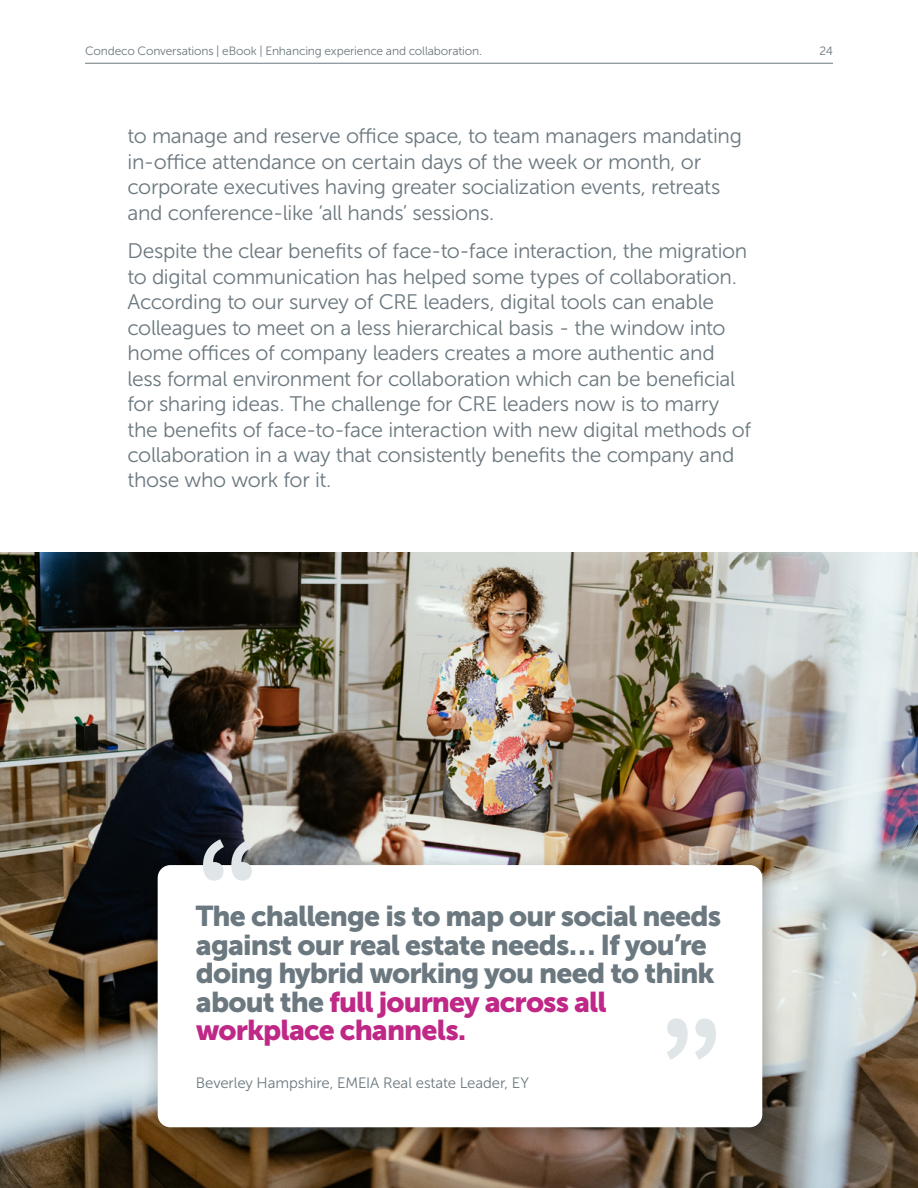
<style>
.page{position:relative;width:918px;height:1188px;background:#fff}
.page>*{position:absolute;margin:0;border:0;box-sizing:border-box;transform-origin:0 0}
.t1{font:700 119.85px "Source Sans Pro";color:#e0e5e8}
.t2{font:28.5px/28.5px "Museo Sans 900";letter-spacing:-.03em;color:#6b787f}
.t3{font:21px/25.5px "Museo Sans 300";letter-spacing:-.015em;color:#6b787f}
.t4{font:15px "Museo Sans 300";letter-spacing:-.01em;color:#6b787f}
.t5{font:12px "Museo Sans 300";letter-spacing:-.015em;color:#6b787f}
.s1{color:#bf2886}
</style>
<div class="page">
<img style="left:0;top:553px;width:918px;height:635px">
<div style="left:143px;top:850px;width:642px;height:301px;background:#000;opacity:.3"></div>
<div style="left:158px;top:865px;width:604px;height:262px;background:#fff;border-radius:13px"></div>
<hr style="left:85px;top:63px;width:748px;height:1px;background:#6b787f">
<p class="t5" style="left:85px;top:44px;width:399px">Condeco Conversations | eBook | Enhancing experience and collaboration.</p>
<p class="t5" style="left:820px;top:44px;width:15px">24</p>
<p class="t3" style="left:128px;top:123px;width:616px">to manage and reserve office space, to team managers mandating in-office attendance on certain days of the week or month, or corporate executives having greater socialization events, retreats and conference-like ‘all hands’ sessions.</p>
<p class="t3" style="left:128px;top:238px;width:625px">Despite the clear benefits of face-to-face interaction, the migration to digital communication has helped some types of collaboration.<br>According to our survey of CRE leaders, digital tools can enable colleagues to meet on a less hierarchical basis - the window into home offices of company leaders creates a more authentic and less formal environment for collaboration which can be beneficial for sharing ideas. The challenge for CRE leaders now is to marry the benefits of face-to-face interaction with new digital methods of collaboration in a way that consistently benefits the company and those who work for it.</p>
<h1 class="t1" style="left:196px;top:804px;width:66px">“</h1>
<h2 class="t2" style="left:196px;top:902px;width:527px">The challenge is to map our social needs against our real estate needs… If you’re doing hybrid working you need to think about the <span class="s1">full journey across all workplace channels.</span></h2>
<p class="t4" style="left:196px;top:1075px;width:335px">Beverley Hampshire, EMEIA Real estate Leader, EY</p>
<h1 class="t1" style="left:658px;top:985px;width:66px">”</h1>
</div>
